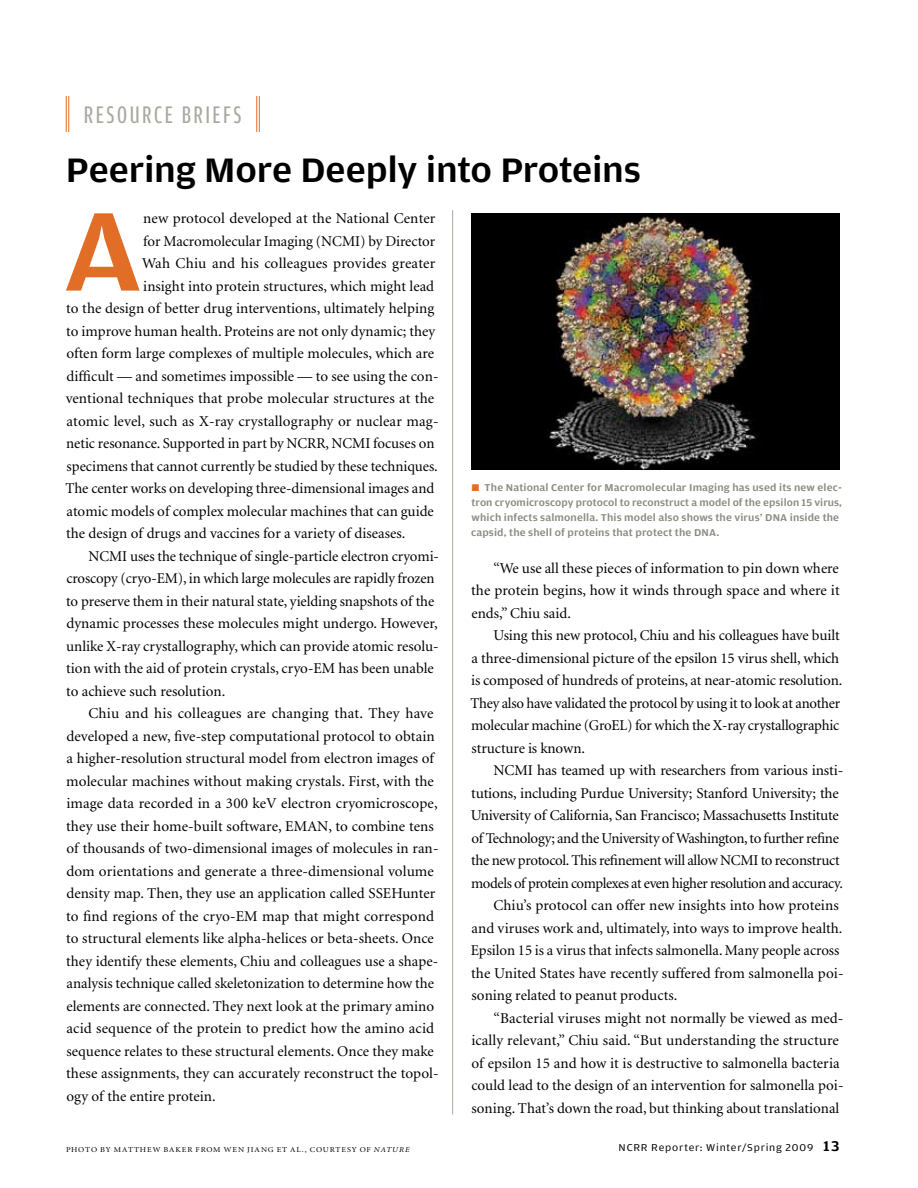
<style>
.page{position:relative;width:918px;height:1188px;background:#fff}
.page>*{position:absolute;margin:0;border:0;box-sizing:border-box;transform-origin:0 0}
.t1{font:500 118.65px "Amplitude Wide";color:#e16d27}
.t2{font:500 36px "Amplitude Wide";letter-spacing:-.005em;color:#000}
.t3{font:25.5px "Amplitude Comp";letter-spacing:.095em;color:#a8a9a0}
.t4{font:15px "Minion";color:#000}
.t5{font:15px "Minion";letter-spacing:-.02em;color:#000}
.t6{font:15px "Minion";letter-spacing:-.025em;color:#000}
.t7{font:500 10.5px/15px "Amplitude Wide";letter-spacing:.01em;color:#8b8a7f}
.t8{font:10.5px "Amplitude Wide";letter-spacing:.08em;color:#000}
.t9{font:7.5px "Minion";letter-spacing:.12em;color:#000;scale:1.1 1}
.t10{font:italic 7.5px "Minion";color:#000;scale:1.1 1}
.s1{color:#e16d27}
.s2{font-style:normal}
.s3{font-weight:500;font-size:15px}
</style>
<div class="page">
<hr style="left:69px;top:96px;width:1px;height:36px;background:#e16d27">
<hr style="left:66px;top:96px;width:1px;height:36px;background:#e16d27">
<hr style="left:259px;top:96px;width:1px;height:36px;background:#e16d27">
<hr style="left:257px;top:96px;width:1px;height:36px;background:#e16d27">
<hr style="left:452px;top:210px;width:1px;height:904px;background:#a8a9a0">
<img style="left:471px;top:213px;width:369px;height:257px">
<p class="t3" style="left:84px;top:101px;width:149px">RESOURCE BRIEFS</p>
<p class="t2" style="left:66px;top:150px;width:577px">Peering More Deeply into Proteins</p>
<p class="t1" style="left:63px;top:186px;width:81px">A</p>
<p class="t4" style="left:143px;top:211px;width:294px">new protocol developed at the National Center</p>
<p class="t4" style="left:143px;top:233px;width:294px">for Macromolecular Imaging (NCMI) by Director</p>
<p class="t4" style="left:142px;top:256px;width:295px">Wah Chiu and his colleagues provides greater</p>
<p class="t4" style="left:143px;top:278px;width:292px">insight into protein structures, which might lead</p>
<p class="t4" style="left:66px;top:301px;width:370px">to the design of better drug interventions, ultimately helping</p>
<p class="t4" style="left:66px;top:323px;width:371px">to improve human health. Proteins are not only dynamic; they</p>
<p class="t4" style="left:66px;top:346px;width:369px">often form large complexes of multiple molecules, which are</p>
<p class="t4" style="left:66px;top:368px;width:374px">difficult — and sometimes impossible — to see using the con-</p>
<p class="t4" style="left:66px;top:391px;width:370px">ventional techniques that probe molecular structures at the</p>
<p class="t4" style="left:67px;top:413px;width:374px">atomic level, such as X-ray crystallography or nuclear mag-</p>
<p class="t4" style="left:66px;top:436px;width:370px">netic resonance. Supported in part by NCRR, NCMI focuses on</p>
<p class="t4" style="left:67px;top:458px;width:373px">specimens that cannot currently be studied by these techniques.</p>
<p class="t4" style="left:65px;top:481px;width:371px">The center works on developing three-dimensional images and</p>
<p class="t4" style="left:67px;top:503px;width:369px">atomic models of complex molecular machines that can guide</p>
<p class="t4" style="left:66px;top:526px;width:341px">the design of drugs and vaccines for a variety of diseases.</p>
<p class="t4" style="left:89px;top:548px;width:352px">NCMI uses the technique of single-particle electron cryomi-</p>
<p class="t4" style="left:66px;top:571px;width:370px">croscopy (cryo-EM), in which large molecules are rapidly frozen</p>
<p class="t4" style="left:66px;top:593px;width:370px">to preserve them in their natural state, yielding snapshots of the</p>
<p class="t4" style="left:66px;top:616px;width:373px">dynamic processes these molecules might undergo. However,</p>
<p class="t4" style="left:66px;top:638px;width:374px">unlike X-ray crystallography, which can provide atomic resolu-</p>
<p class="t4" style="left:66px;top:661px;width:369px">tion with the aid of protein crystals, cryo-EM has been unable</p>
<p class="t4" style="left:66px;top:683px;width:161px">to achieve such resolution.</p>
<p class="t4" style="left:88px;top:706px;width:347px">Chiu and his colleagues are changing that. They have</p>
<p class="t4" style="left:66px;top:728px;width:370px">developed a new, five-step computational protocol to obtain</p>
<p class="t4" style="left:67px;top:751px;width:369px">a higher-resolution structural model from electron images of</p>
<p class="t4" style="left:66px;top:773px;width:369px">molecular machines without making crystals. First, with the</p>
<p class="t4" style="left:66px;top:796px;width:373px">image data recorded in a 300 keV electron cryomicroscope,</p>
<p class="t4" style="left:66px;top:818px;width:369px">they use their home-built software, EMAN, to combine tens</p>
<p class="t4" style="left:66px;top:841px;width:374px">of thousands of two-dimensional images of molecules in ran-</p>
<p class="t4" style="left:66px;top:863px;width:369px">dom orientations and generate a three-dimensional volume</p>
<p class="t4" style="left:66px;top:886px;width:370px">density map. Then, they use an application called SSEHunter</p>
<p class="t4" style="left:66px;top:908px;width:369px">to find regions of the cryo-EM map that might correspond</p>
<p class="t4" style="left:66px;top:931px;width:369px">to structural elements like alpha-helices or beta-sheets. Once</p>
<p class="t4" style="left:66px;top:953px;width:374px">they identify these elements, Chiu and colleagues use a shape-</p>
<p class="t4" style="left:67px;top:976px;width:369px">analysis technique called skeletonization to determine how the</p>
<p class="t4" style="left:66px;top:998px;width:369px">elements are connected. They next look at the primary amino</p>
<p class="t4" style="left:67px;top:1021px;width:369px">acid sequence of the protein to predict how the amino acid</p>
<p class="t4" style="left:67px;top:1043px;width:369px">sequence relates to these structural elements. Once they make</p>
<p class="t4" style="left:66px;top:1066px;width:374px">these assignments, they can accurately reconstruct the topol-</p>
<p class="t4" style="left:66px;top:1088px;width:151px">ogy of the entire protein.</p>
<p class="t7" style="left:471px;top:480px;width:372px"><span class="s1">■</span> The National Center for Macromolecular Imaging has used its new elec&shy;tron cryomicroscopy protocol to reconstruct a model of the epsilon 15 virus, which infects salmonella. This model also shows the virus’ DNA inside the capsid, the shell of proteins that protect the DNA.</p>
<p class="t4" style="left:493px;top:561px;width:347px">“We use all these pieces of information to pin down where</p>
<p class="t4" style="left:471px;top:583px;width:370px">the protein begins, how it winds through space and where it</p>
<p class="t4" style="left:471px;top:606px;width:101px">ends,” Chiu said.</p>
<p class="t4" style="left:493px;top:628px;width:348px">Using this new protocol, Chiu and his colleagues have built</p>
<p class="t4" style="left:472px;top:651px;width:369px">a three-dimensional picture of the epsilon 15 virus shell, which</p>
<p class="t4" style="left:471px;top:673px;width:373px">is composed of hundreds of proteins, at near-atomic resolution.</p>
<p class="t4" style="left:470px;top:696px;width:371px">They also have validated the protocol by using it to look at another</p>
<p class="t4" style="left:471px;top:718px;width:370px">molecular machine (GroEL) for which the X-ray crystallographic</p>
<p class="t4" style="left:472px;top:741px;width:115px">structure is known.</p>
<p class="t4" style="left:493px;top:763px;width:351px">NCMI has teamed up with researchers from various insti-</p>
<p class="t4" style="left:471px;top:786px;width:369px">tutions, including Purdue University; Stanford University; the</p>
<p class="t4" style="left:471px;top:808px;width:370px">University of California, San Francisco; Massachusetts Institute</p>
<p class="t5" style="left:471px;top:831px;width:369px">of Technology; and the University of Washington, to further refine</p>
<p class="t5" style="left:471px;top:853px;width:370px">the new protocol. This refinement will allow NCMI to reconstruct</p>
<p class="t6" style="left:471px;top:876px;width:373px">models of protein complexes at even higher resolution and accuracy.</p>
<p class="t4" style="left:493px;top:898px;width:347px">Chiu’s protocol can offer new insights into how proteins</p>
<p class="t4" style="left:472px;top:921px;width:372px">and viruses work and, ultimately, into ways to improve health.</p>
<p class="t4" style="left:471px;top:943px;width:370px">Epsilon 15 is a virus that infects salmonella. Many people across</p>
<p class="t4" style="left:471px;top:966px;width:374px">the United States have recently suffered from salmonella poi-</p>
<p class="t4" style="left:472px;top:988px;width:207px">soning related to peanut products.</p>
<p class="t4" style="left:493px;top:1011px;width:351px">“Bacterial viruses might not normally be viewed as med-</p>
<p class="t4" style="left:471px;top:1033px;width:369px">ically relevant,” Chiu said. “But understanding the structure</p>
<p class="t4" style="left:471px;top:1056px;width:370px">of epsilon 15 and how it is destructive to salmonella bacteria</p>
<p class="t4" style="left:471px;top:1078px;width:374px">could lead to the design of an intervention for salmonella poi-</p>
<p class="t4" style="left:472px;top:1101px;width:369px">soning. That’s down the road, but thinking about translational</p>
<p class="t9" style="left:66px;top:1146px;width:7px">photo</p>
<p class="t9" style="left:100px;top:1146px;width:27px">by Matthew</p>
<p class="t9" style="left:164px;top:1146px;width:12px">Baker</p>
<p class="t9" style="left:196px;top:1146px;width:7px">from</p>
<p class="t9" style="left:224px;top:1146px;width:31px">Wen Jiang</p>
<p class="t9" style="left:277px;top:1146px;width:37px">et al., courtesy</p>
<p class="t10" style="left:360px;top:1146px;width:26px"><span class="s2">of</span> NATUR</p>
<p class="t10" style="left:405px;top:1146px;width:6px">E</p>
<p class="t8" style="left:619px;top:1142px;width:222px">NCRR Reporter: Winter/Spring 2009 <span class="s3">13</span></p>
</div>
